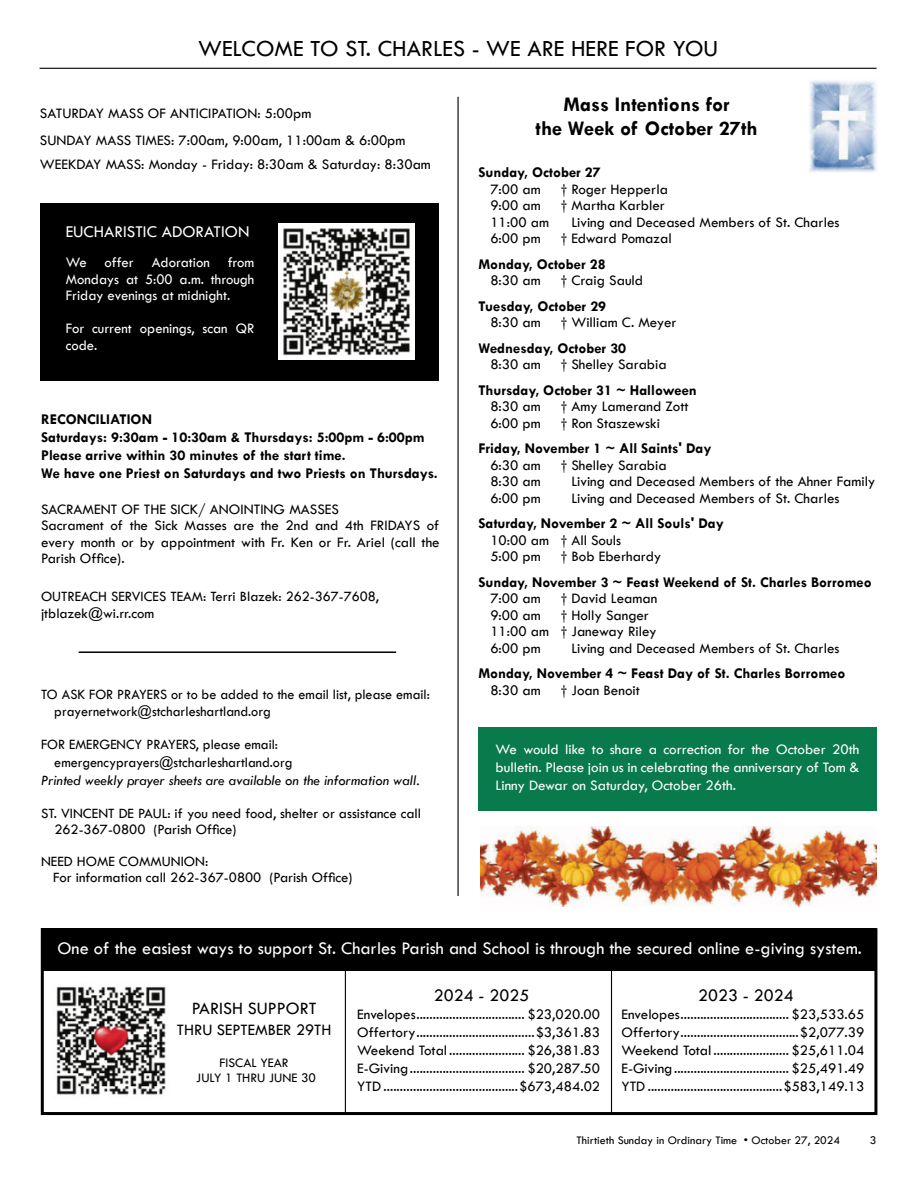
<style>
.page{position:relative;width:918px;height:1188px;background:#fff}
.page>*{position:absolute;margin:0;border:0;box-sizing:border-box;transform-origin:0 0}
.t1{font:24px "Vlvnns Tw Cen";color:#000}
.t2{font:700 21px/24px "Tw Cen";color:#000;text-align:center}
.t3{font:18.3px "Vlvnns Tw Cen";color:#fff}
.t4{font:18px "Vlvnns Tw Cen";color:#000}
.t5{font:17.1px "Vlvnns Tw Cen";color:#fff}
.t6{font:16.5px "Vlvnns Tw Cen";color:#000}
.t7{font:15px/18px "Vlvnns Tw Cen";color:#000}
.t8{font:700 15px/18px "Tw Cen";color:#000}
.t9{font:15px/16.5px "Vlvnns Tw Cen";color:#fff;text-align:justify}
.t10{font:15px "Yrhlkr Tw Cen";color:#000}
.t11{font:14.7px/16.5px "Vlvnns Tw Cen";color:#000;scale:.96 1}
.t12{font:14.7px/17.7px "Vlvnns Tw Cen";color:#000}
.t13{font:14.7px "Yrhlkr Tw Cen";color:#000}
.t14{font:italic 14.7px "Tw Cen";color:#000}
.t15{font:13.5px/15px "Vlvnns Tw Cen";color:#000;text-align:center}
.t16{font:12px "Vlvnns Tw Cen";color:#000}
</style>
<div class="page">
<div style="left:40px;top:203px;width:399px;height:178px;background:#000"></div>
<hr style="left:40px;top:68px;width:837px;height:1px;background:#000">
<hr style="left:458px;top:97px;width:1px;height:799px;background:#000">
<img style="left:279px;top:224px;width:135px;height:136px">
<div style="left:41px;top:928px;width:836px;height:187px;border:3px solid #000"></div>
<hr style="left:345px;top:971px;width:1px;height:141px;background:#000">
<hr style="left:611px;top:971px;width:1px;height:141px;background:#000">
<div style="left:41px;top:928px;width:834px;height:43px;background:#000"></div>
<img style="left:56px;top:986px;width:110px;height:109px">
<hr style="left:79px;top:651px;width:317px;height:2px;background:#000">
<img style="left:809px;top:80px;width:68px;height:92px">
<div style="left:478px;top:727px;width:399px;height:84px;background:#097a4c"></div>
<img style="left:480px;top:827px;width:397px;height:79px">
<h1 class="t1" style="left:198px;top:34px;width:522px">WELCOME TO ST. CHARLES - WE ARE HERE FOR YOU</h1>
<p class="t7" style="left:40px;top:99px;width:367px;line-height:27px">SATURDAY MASS OF ANTICIPATION: 5:00pm<br>SUNDAY MASS TIMES: 7:00am, 9:00am, 11:00am &amp; 6:00pm</p>
<p class="t7" style="left:40px;top:155px;width:393px">WEEKDAY MASS: Monday - Friday: 8:30am &amp; Saturday: 8:30am</p>
<p class="t5" style="left:66px;top:222px;width:185px">EUCHARISTIC ADORATION</p>
<p class="t9" style="left:66px;top:254px;width:190px">We offer Adoration from Mondays at 5:00 a.m. through Friday evenings at midnight.</p>
<p class="t9" style="left:66px;top:320px;width:190px">For current openings, scan QR code.</p>
<p class="t8" style="left:41px;top:410px;width:398px">RECONCILIATION<br>Saturdays: 9:30am - 10:30am &amp; Thursdays: 5:00pm - 6:00pm Please arrive within 30 minutes of the start time.<br>We have one Priest on Saturdays and two Priests on Thursdays.</p>
<p class="t7" style="left:41px;top:501px;width:400px;line-height:16.5px">SACRAMENT OF THE SICK/ ANOINTING MASSES<br>Sacrament of the Sick Masses are the 2nd and 4th FRIDAYS of every month or by appointment with Fr. Ken or Fr. Ariel (call the</p>
<p class="t10" style="left:41px;top:550px;width:85px">Parish Office).</p>
<p class="t12" style="left:41px;top:587px;width:340px">OUTREACH SERVICES TEAM: Terri Blazek: 262-367-7608, jtblazek@wi.rr.com</p>
<p class="t11" style="left:54px;top:686px;width:393px;text-indent:-13px">TO ASK FOR PRAYERS or to be added to the email list, please email: prayernetwork@stcharleshartland.org</p>
<p class="t11" style="left:54px;top:735px;width:250px;line-height:18px;text-indent:-13px">FOR EMERGENCY PRAYERS, please email: emergencyprayers@stcharleshartland.org</p>
<p class="t14" style="left:41px;top:771px;width:380px">Printed weekly prayer sheets are available on the information wall.</p>
<p class="t12" style="left:41px;top:804px;width:381px">ST. VINCENT DE PAUL: if you need food, shelter or assistance call</p>
<p class="t13" style="left:54px;top:821px;width:184px">262-367-0800 (Parish Office)</p>
<p class="t12" style="left:41px;top:852px;width:169px">NEED HOME COMMUNION:</p>
<p class="t13" style="left:53px;top:869px;width:301px">For information call 262-367-0800 (Parish Office)</p>
<h2 class="t2" style="left:536px;top:92px;width:224px">Mass Intentions for<br>the Week of October 27th</h2>
<p class="t8" style="left:478px;top:163px;width:124px">Sunday, October 27</p>
<p class="t7" style="left:490px;top:180px;width:52px">7:00 am</p>
<p class="t7" style="left:561px;top:180px;width:109px">† Roger Hepperla</p>
<p class="t7" style="left:490px;top:197px;width:52px">9:00 am</p>
<p class="t7" style="left:561px;top:197px;width:105px">† Martha Karbler</p>
<p class="t7" style="left:490px;top:213px;width:60px">11:00 am</p>
<p class="t7" style="left:571px;top:213px;width:270px">Living and Deceased Members of St. Charles</p>
<p class="t7" style="left:490px;top:230px;width:52px">6:00 pm</p>
<p class="t7" style="left:561px;top:230px;width:112px">† Edward Pomazal</p>
<p class="t8" style="left:478px;top:255px;width:129px">Monday, October 28</p>
<p class="t7" style="left:490px;top:272px;width:52px">8:30 am</p>
<p class="t7" style="left:561px;top:272px;width:84px">† Craig Sauld</p>
<p class="t8" style="left:478px;top:297px;width:129px">Tuesday, October 29</p>
<p class="t7" style="left:490px;top:314px;width:52px">8:30 am</p>
<p class="t7" style="left:561px;top:314px;width:117px">† William C. Meyer</p>
<p class="t8" style="left:478px;top:339px;width:149px">Wednesday, October 30</p>
<p class="t7" style="left:490px;top:356px;width:52px">8:30 am</p>
<p class="t7" style="left:561px;top:356px;width:107px">† Shelley Sarabia</p>
<p class="t8" style="left:478px;top:381px;width:220px">Thursday, October 31 ~ Halloween</p>
<p class="t7" style="left:490px;top:398px;width:52px">8:30 am</p>
<p class="t7" style="left:561px;top:398px;width:129px">† Amy Lamerand Zott</p>
<p class="t7" style="left:490px;top:414px;width:52px">6:00 pm</p>
<p class="t7" style="left:561px;top:414px;width:101px">† Ron Staszewski</p>
<p class="t8" style="left:478px;top:439px;width:235px">Friday, November 1 ~ All Saints' Day</p>
<p class="t7" style="left:490px;top:456px;width:52px">6:30 am</p>
<p class="t7" style="left:561px;top:456px;width:107px">† Shelley Sarabia</p>
<p class="t7" style="left:490px;top:473px;width:52px">8:30 am</p>
<p class="t7" style="left:571px;top:473px;width:306px">Living and Deceased Members of the Ahner Family</p>
<p class="t7" style="left:490px;top:489px;width:52px">6:00 pm</p>
<p class="t7" style="left:571px;top:489px;width:270px">Living and Deceased Members of St. Charles</p>
<p class="t8" style="left:478px;top:514px;width:247px">Saturday, November 2 ~ All Souls' Day</p>
<p class="t7" style="left:490px;top:532px;width:132px;line-height:16.5px">10:00 am † All Souls<br>5:00 pm</p>
<p class="t7" style="left:561px;top:548px;width:102px">† Bob Eberhardy</p>
<p class="t8" style="left:478px;top:573px;width:395px">Sunday, November 3 ~ Feast Weekend of St. Charles Borromeo</p>
<p class="t7" style="left:490px;top:590px;width:52px">7:00 am</p>
<p class="t7" style="left:561px;top:590px;width:98px">† David Leaman</p>
<p class="t7" style="left:490px;top:606px;width:52px">9:00 am</p>
<p class="t7" style="left:490px;top:607px;width:168px;line-height:16.5px;text-indent:70px">† Holly Sanger<br>11:00 am † Janeway Riley<br>6:00 pm</p>
<p class="t7" style="left:571px;top:639px;width:270px">Living and Deceased Members of St. Charles</p>
<p class="t8" style="left:478px;top:664px;width:369px">Monday, November 4 ~ Feast Day of St. Charles Borromeo</p>
<p class="t7" style="left:490px;top:681px;width:52px">8:30 am</p>
<p class="t7" style="left:561px;top:681px;width:81px">† Joan Benoit</p>
<p class="t9" style="left:496px;top:740px;width:365px;line-height:18px">We would like to share a correction for the October 20th bulletin. Please join us in celebrating the anniversary of Tom &amp; Linny Dewar on Saturday, October 26th.</p>
<p class="t3" style="left:57px;top:937px;width:806px">One of the easiest ways to support St. Charles Parish and School is through the secured online e-giving system.</p>
<p class="t4" style="left:192px;top:998px;width:126px">PARISH SUPPORT</p>
<p class="t6" style="left:177px;top:1020px;width:156px">THRU SEPTEMBER 29TH</p>
<p class="t15" style="left:196px;top:1055px;width:121px">FISCAL YEAR<br>JULY 1 THRU JUNE 30</p>
<p class="t4" style="left:434px;top:984px;width:97px">2024 - 2025</p>
<p class="t7" style="left:357px;top:1005px;width:245px;text-align:justify">Envelopes................................. $23,020.00<br>Offertory....................................$3,361.83<br>Weekend Total ....................... $26,381.83<br>E-Giving................................... $20,287.50<br>YTD .........................................$673,484.02</p>
<p class="t4" style="left:698px;top:984px;width:97px">2023 - 2024</p>
<p class="t7" style="left:621px;top:1005px;width:245px;text-align:justify">Envelopes................................. $23,533.65<br>Offertory....................................$2,077.39<br>Weekend Total ....................... $25,611.04<br>E-Giving................................... $25,491.49<br>YTD .........................................$583,149.13</p>
<p class="t16" style="left:577px;top:1133px;width:265px">Thirtieth Sunday in Ordinary Time • October 27, 2024</p>
<p class="t16" style="left:870px;top:1133px;width:8px">3</p>
</div>
